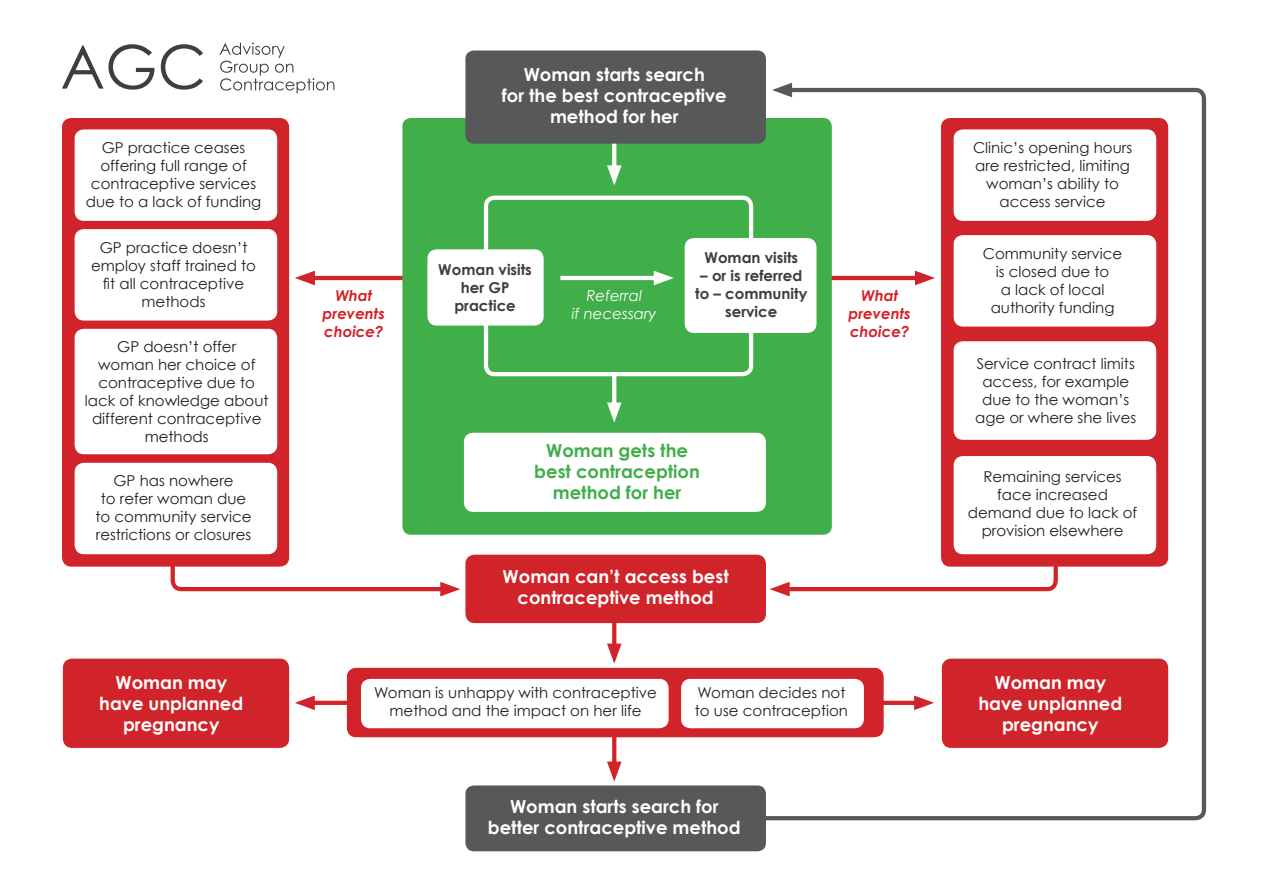
<style>
.page{position:relative;width:1263px;height:893px;background:#fff}
.page>*{position:absolute;margin:0;border:0;box-sizing:border-box;transform-origin:0 0}
.t1{font:700 18px/21px "Century Gothic";color:#fff;text-align:center}
.t2{font:700 18px/21px "Century Gothic";color:#40ae49;text-align:center}
.t3{font:15px/18px "Century Gothic";color:#231f20;text-align:center}
.t4{font:700 15px/18px "Century Gothic";color:#3e3e3f;text-align:center}
.t5{font:italic 700 15px/18px "Century Gothic";color:#d1232a;text-align:center}
.t6{font:italic 15px/18px "Century Gothic";color:#fff;text-align:center}
</style>
<div class="page">
<hr style="left:307px;top:276px;width:111px;height:4px;background:#d1232a">
<svg style="left:295px;top:271px;width:20px;height:14px"></svg>
<div style="left:348px;top:669px;width:535px;height:67px;background:#d1232a;border-radius:9px"></div>
<div style="left:347px;top:668px;width:537px;height:69px;border:2px solid #d1232a;border-radius:9px"></div>
<svg style="left:170px;top:457px;width:290px;height:139px"></svg>
<div style="left:63px;top:119px;width:225px;height:447px;background:#d1232a;border-radius:9px"></div>
<div style="left:62px;top:118px;width:227px;height:449px;border:2px solid #d1232a;border-radius:9px"></div>
<div style="left:402px;top:118px;width:430px;height:417px;background:#40ae49;border-radius:9px"></div>
<div style="left:484px;top:196px;width:269px;height:180px;border:4px solid #fff;border-radius:9px"></div>
<div style="left:428px;top:250px;width:115px;height:75px;background:#fff;border-radius:9px"></div>
<div style="left:427px;top:249px;width:117px;height:77px;border:2px solid #fff;border-radius:9px"></div>
<hr style="left:612px;top:134px;width:4px;height:39px;background:#e1f2e2">
<svg style="left:607px;top:165px;width:6px;height:17px"></svg>
<svg style="left:612px;top:374px;width:1px;height:28px"></svg>
<svg style="left:607px;top:402px;width:6px;height:17px"></svg>
<hr style="left:560px;top:276px;width:102px;height:4px;background:#fff">
<div style="left:465px;top:433px;width:300px;height:78px;background:#fff;border-radius:9px"></div>
<div style="left:464px;top:433px;width:302px;height:79px;border:2px solid #fff;border-radius:9px"></div>
<svg style="left:613px;top:86px;width:594px;height:735px"></svg>
<svg style="left:772px;top:83px;width:20px;height:14px"></svg>
<div style="left:75px;top:130px;width:201px;height:90px;background:#fff;border-radius:9px"></div>
<div style="left:75px;top:129px;width:202px;height:92px;border:2px solid #fff;border-radius:9px"></div>
<div style="left:466px;top:555px;width:299px;height:67px;background:#d1232a;border-radius:9px"></div>
<div style="left:465px;top:555px;width:301px;height:68px;border:2px solid #d1232a;border-radius:9px"></div>
<svg style="left:612px;top:620px;width:4px;height:24px"></svg>
<svg style="left:607px;top:644px;width:15px;height:20px"></svg>
<div style="left:465px;top:785px;width:301px;height:66px;background:#57585a;border-radius:9px"></div>
<svg style="left:612px;top:731px;width:4px;height:31px"></svg>
<svg style="left:607px;top:762px;width:15px;height:20px"></svg>
<div style="left:64px;top:659px;width:224px;height:88px;background:#d1232a;border-radius:9px"></div>
<div style="left:63px;top:659px;width:226px;height:89px;border:2px solid #d1232a;border-radius:9px"></div>
<hr style="left:307px;top:701px;width:63px;height:4px;background:#d1232a">
<svg style="left:295px;top:695px;width:20px;height:15px"></svg>
<div style="left:465px;top:51px;width:301px;height:93px;background:#57585a;border-radius:9px"></div>
<svg style="left:62px;top:44px;width:141px;height:46px"></svg>
<svg style="left:220px;top:43px;width:114px;height:50px"></svg>
<hr style="left:859px;top:701px;width:63px;height:4px;background:#d1232a">
<svg style="left:914px;top:695px;width:20px;height:15px"></svg>
<div style="left:75px;top:230px;width:201px;height:90px;background:#fff;border-radius:9px"></div>
<div style="left:75px;top:229px;width:202px;height:92px;border:2px solid #fff;border-radius:9px"></div>
<div style="left:75px;top:330px;width:201px;height:123px;background:#fff;border-radius:9px"></div>
<div style="left:75px;top:329px;width:202px;height:125px;border:2px solid #fff;border-radius:9px"></div>
<div style="left:75px;top:464px;width:201px;height:89px;background:#fff;border-radius:9px"></div>
<div style="left:75px;top:463px;width:202px;height:91px;border:2px solid #fff;border-radius:9px"></div>
<div style="left:362px;top:680px;width:306px;height:47px;background:#fff;border-radius:9px"></div>
<div style="left:361px;top:679px;width:308px;height:49px;border:2px solid #fff;border-radius:9px"></div>
<div style="left:682px;top:680px;width:181px;height:47px;background:#fff;border-radius:9px"></div>
<div style="left:681px;top:679px;width:183px;height:49px;border:2px solid #fff;border-radius:9px"></div>
<div style="left:942px;top:119px;width:225px;height:447px;background:#d1232a;border-radius:9px"></div>
<div style="left:941px;top:118px;width:227px;height:449px;border:2px solid #d1232a;border-radius:9px"></div>
<div style="left:954px;top:130px;width:201px;height:90px;background:#fff;border-radius:9px"></div>
<div style="left:954px;top:129px;width:202px;height:92px;border:2px solid #fff;border-radius:9px"></div>
<div style="left:943px;top:659px;width:224px;height:88px;background:#d1232a;border-radius:9px"></div>
<div style="left:942px;top:659px;width:226px;height:89px;border:2px solid #d1232a;border-radius:9px"></div>
<div style="left:954px;top:236px;width:201px;height:90px;background:#fff;border-radius:9px"></div>
<div style="left:954px;top:235px;width:202px;height:92px;border:2px solid #fff;border-radius:9px"></div>
<div style="left:954px;top:342px;width:201px;height:97px;background:#fff;border-radius:9px"></div>
<div style="left:954px;top:341px;width:202px;height:99px;border:2px solid #fff;border-radius:9px"></div>
<div style="left:954px;top:457px;width:201px;height:96px;background:#fff;border-radius:9px"></div>
<div style="left:954px;top:456px;width:202px;height:98px;border:2px solid #fff;border-radius:9px"></div>
<p class="t3" style="left:86px;top:138px;width:177px">GP practice ceases offering full range of contraceptive services due to a lack of funding</p>
<p class="t3" style="left:91px;top:238px;width:166px">GP practice doesn’t employ staff trained to fit all contraceptive methods</p>
<p class="t3" style="left:85px;top:338px;width:185px">GP doesn’t offer<br>woman her choice of contraceptive due to lack of knowledge about different contraceptive methods</p>
<p class="t3" style="left:95px;top:472px;width:158px">GP has nowhere<br>to refer woman due to community service restrictions or closures</p>
<p class="t1" style="left:99px;top:671px;width:145px">Woman may have unplanned pregnancy</p>
<p class="t1" style="left:502px;top:64px;width:226px">Woman starts search<br>for the best contraceptive method for her</p>
<p class="t4" style="left:704px;top:248px;width:95px">Woman visits</p>
<p class="t4" style="left:695px;top:266px;width:114px">– or is referred to – community service</p>
<p class="t4" style="left:438px;top:260px;width:95px">Woman visits her GP practice</p>
<p class="t5" style="left:323px;top:286px;width:64px">What prevents choice?</p>
<p class="t5" style="left:848px;top:286px;width:64px">What prevents choice?</p>
<p class="t6" style="left:572px;top:287px;width:86px">Referral<br>if necessary</p>
<p class="t2" style="left:534px;top:439px;width:167px">Woman gets the best contraception method for her</p>
<p class="t1" style="left:503px;top:566px;width:228px">Woman can’t access best contraceptive method</p>
<p class="t3" style="left:374px;top:683px;width:284px">Woman is unhappy with contraceptive method and the impact on her life</p>
<p class="t3" style="left:695px;top:683px;width:155px;text-align:left">Woman decides not to use contraception</p>
<p class="t1" style="left:488px;top:796px;width:254px">Woman starts search for better contraceptive method</p>
<p class="t3" style="left:973px;top:138px;width:161px">Clinic’s opening hours are restricted, limiting woman’s ability to access service</p>
<p class="t3" style="left:983px;top:244px;width:141px">Community service is closed due to<br>a lack of local authority funding</p>
<p class="t3" style="left:975px;top:354px;width:163px">Service contract limits access, for example due to the woman’s age or where she lives</p>
<p class="t3" style="left:968px;top:467px;width:171px">Remaining services face increased demand due to lack of provision elsewhere</p>
<p class="t1" style="left:978px;top:671px;width:145px">Woman may have unplanned pregnancy</p>
</div>
